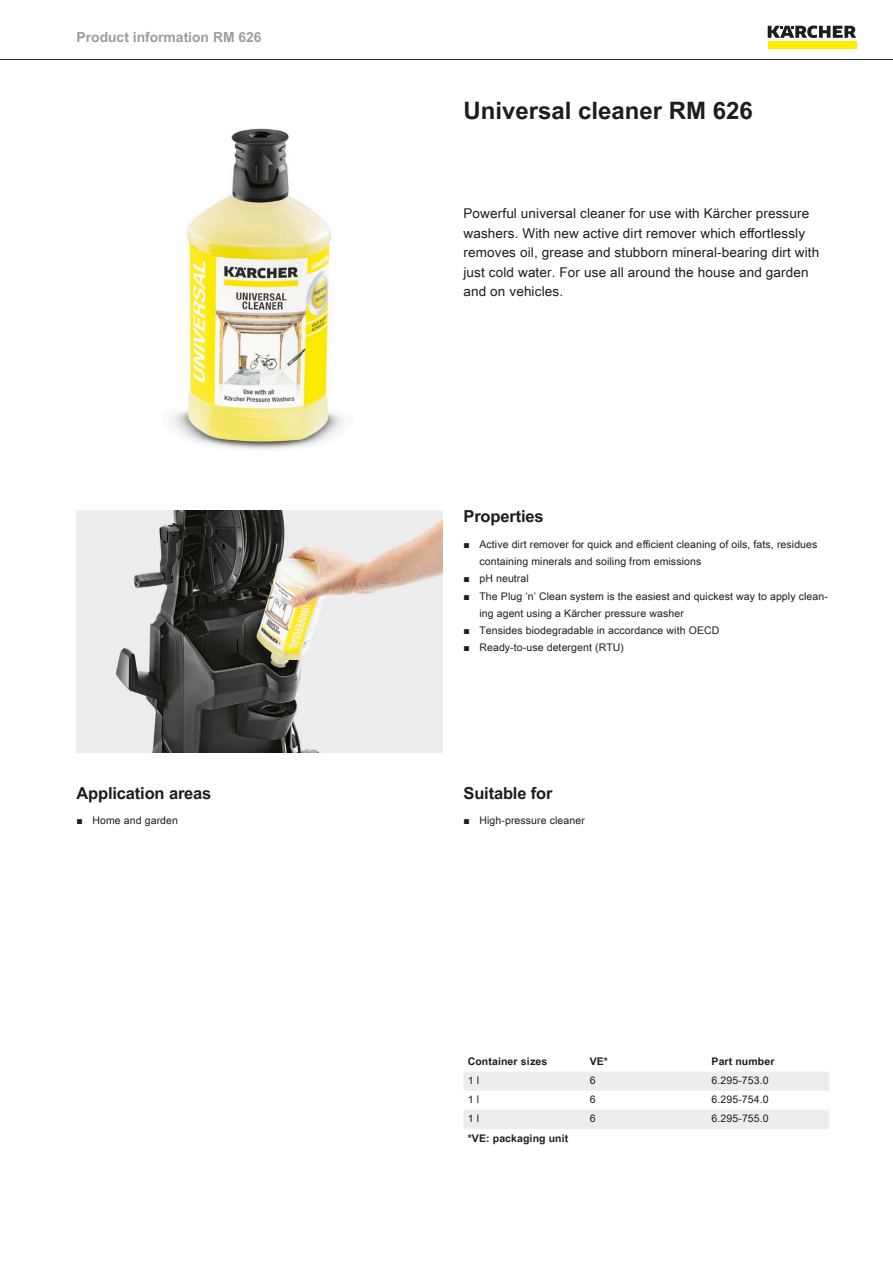
<style>
.page{position:relative;width:893px;height:1263px;background:#fff}
.page>*{position:absolute;margin:0;border:0;box-sizing:border-box;transform-origin:0 0}
.t1{font:700 24px "Arial Unicode MS";color:#1d1d1b}
.t2{font:700 16.5px "Arial Unicode MS";letter-spacing:-.01em;color:#1d1d1b}
.t3{font:700 13.8px "Arial Unicode MS";color:#9d9d9d}
.t4{font:13.5px/19.5px "Arial Unicode MS";letter-spacing:.01em;color:#1d1d1b}
.t5{font:10.5px/17.2px "Arial Unicode MS";letter-spacing:.01em;color:#1d1d1b}
.t6{font:700 10.5px "Arial Unicode MS";letter-spacing:.01em;color:#1d1d1b}
.s1{font-family:"Arial"}
</style>
<div class="page">
<hr style="left:0;top:59px;width:893px;height:1px;background:#1d1d1b">
<div style="left:768px;top:42px;width:88px;height:7px;background:#ffed00"></div>
<svg style="left:768px;top:26px;width:88px;height:12px"></svg>
<img style="left:170px;top:128px;width:175px;height:321px">
<img style="left:77px;top:510px;width:365px;height:243px">
<svg style="left:464px;top:1072px;width:365px;height:57px"></svg>
<h3 class="t3" style="left:77px;top:27px;width:187px">Product information RM 626</h3>
<h2 class="t2" style="left:77px;top:780px;width:136px">Application areas</h2>
<p class="t5" style="left:77px;top:812px;width:103px"><span class="s1">■</span> Home and garden</p>
<h1 class="t1" style="left:463px;top:93px;width:291px">Universal cleaner RM 626</h1>
<p class="t4" style="left:463px;top:203px;width:357px">Powerful universal cleaner for use with Kärcher pressure washers. With new active dirt remover which effortlessly removes oil, grease and stubborn mineral-bearing dirt with just cold water. For use all around the house and garden and on vehicles.</p>
<h2 class="t2" style="left:463px;top:504px;width:82px">Properties</h2>
<p class="t5" style="left:479px;top:535px;width:339px;text-indent:-16px"><span class="s1">■</span> Active dirt remover for quick and efficient cleaning of oils, fats, residues containing minerals and soiling from emissions</p>
<p class="t5" style="left:463px;top:570px;width:67px"><span class="s1">■</span> pH neutral</p>
<p class="t5" style="left:479px;top:587px;width:350px;text-indent:-16px"><span class="s1">■</span> The Plug ’n’ Clean system is the easiest and quickest way to apply clean&shy;ing agent using a Kärcher pressure washer</p>
<p class="t5" style="left:463px;top:622px;width:257px"><span class="s1">■</span> Tensides biodegradable in accordance with OECD</p>
<p class="t5" style="left:463px;top:639px;width:162px"><span class="s1">■</span> Ready-to-use detergent (RTU)</p>
<h2 class="t2" style="left:463px;top:780px;width:90px">Suitable for</h2>
<p class="t5" style="left:463px;top:812px;width:123px"><span class="s1">■</span> High-pressure cleaner</p>
<p class="t6" style="left:468px;top:1054px;width:81px">Container sizes</p>
<p class="t6" style="left:590px;top:1054px;width:20px">VE*</p>
<p class="t6" style="left:712px;top:1054px;width:64px">Part number</p>
<p class="t5" style="left:468px;top:1072px;width:13px">1 l</p>
<p class="t5" style="left:590px;top:1072px;width:7px">6</p>
<p class="t5" style="left:712px;top:1072px;width:59px">6.295-753.0</p>
<p class="t5" style="left:468px;top:1091px;width:13px">1 l</p>
<p class="t5" style="left:590px;top:1091px;width:7px">6</p>
<p class="t5" style="left:712px;top:1091px;width:59px">6.295-754.0</p>
<p class="t5" style="left:468px;top:1110px;width:13px">1 l</p>
<p class="t5" style="left:590px;top:1110px;width:7px">6</p>
<p class="t5" style="left:712px;top:1110px;width:59px">6.295-755.0</p>
<p class="t6" style="left:468px;top:1130px;width:102px">*VE: packaging unit</p>
</div>
